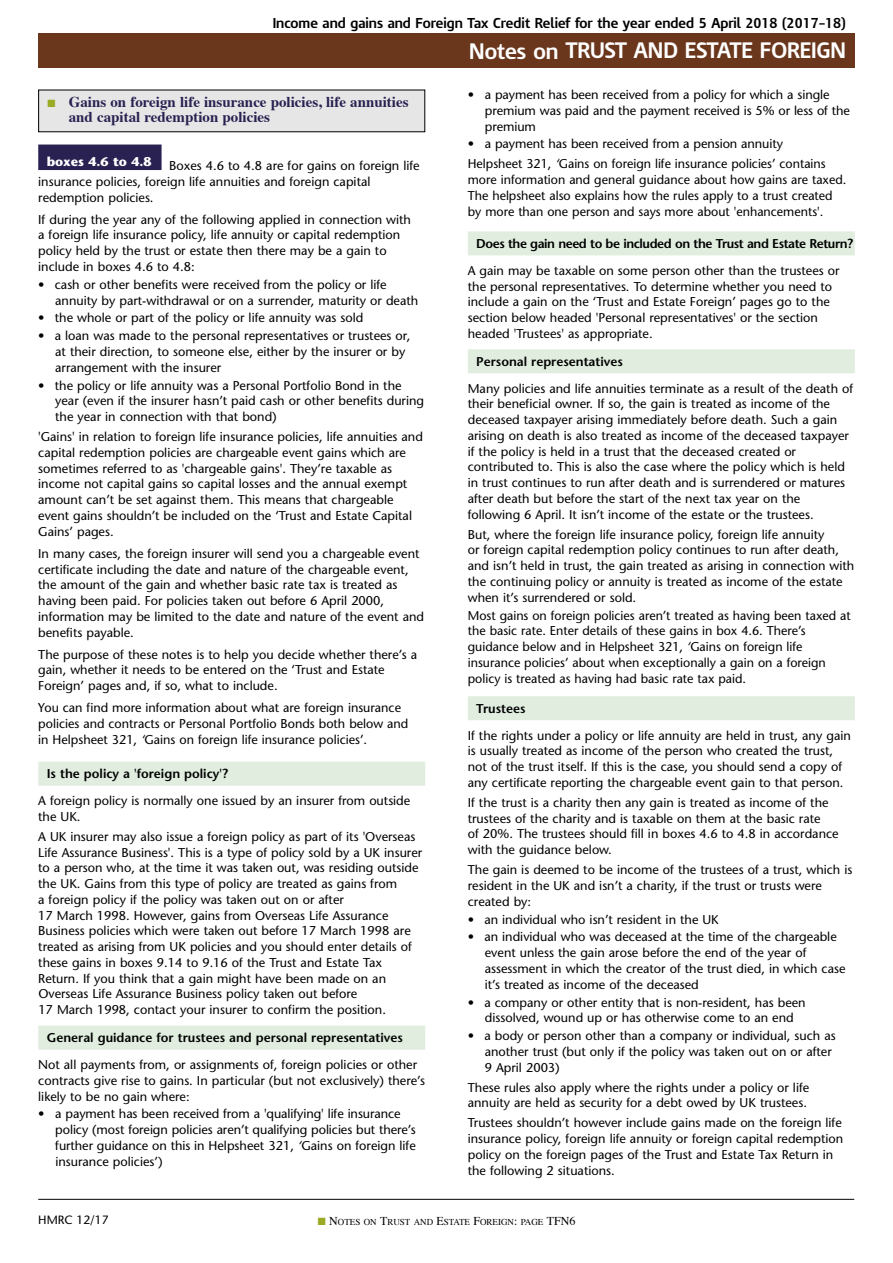
<style>
.page{position:relative;width:893px;height:1263px;background:#fff}
.page>*{position:absolute;margin:0;border:0;box-sizing:border-box;transform-origin:0 0}
.t1{font:700 21px "IR Modena";color:#fff}
.t2{font:700 15px/15.8px "Times";color:#292151}
.t3{font:700 13.5px "IR Modena";color:#000}
.t4{font:12.75px/15.8px "Stone Sans";color:#000}
.t5{font:600 12.75px "Stone Sans";color:#000}
.t6{font:600 12.75px "Stone Sans";letter-spacing:-.03em;color:#000}
.t7{font:700 12.75px "Stone Sans";color:#fff}
.t8{font:12px "Stone Sans";color:#000}
.t9{font:9px "Times";color:#000}
.s1{color:#9baa24}
.s2{font-style:italic}
.s3{font-size:12px}
</style>
<div class="page">
<hr style="left:38px;top:1199px;width:816px;height:1px;background:#000">
<div style="left:38px;top:34px;width:817px;height:34px;background:#6a371d"></div>
<div style="left:38px;top:145px;width:124px;height:25px;background:#292151"></div>
<div style="left:38px;top:762px;width:387px;height:24px;background:#e0eddf"></div>
<div style="left:38px;top:1026px;width:387px;height:24px;background:#e0eddf"></div>
<div style="left:39px;top:90px;width:386px;height:42px;background:#e6e6e6"></div>
<div style="left:468px;top:231px;width:387px;height:24px;background:#e0eddf"></div>
<div style="left:468px;top:349px;width:387px;height:24px;background:#e0eddf"></div>
<div style="left:468px;top:696px;width:387px;height:24px;background:#e0eddf"></div>
<p class="t3" style="left:273px;top:18px;width:575px">Income and gains and Foreign Tax Credit Relief for the year ended 5 April 2018 (2017–18)</p>
<h1 class="t1" style="left:469px;top:42px;width:378px">Notes on TRUST AND ESTATE FOREIGN</h1>
<p class="t2" style="left:69px;top:95px;width:341px;text-indent:-21px"><span class="s1">■</span> Gains on foreign life insurance policies, life annuities and capital redemption policies</p>
<p class="t4" style="left:485px;top:88px;width:367px;text-indent:-17px">• a payment has been received from a policy for which a single premium was paid and the payment received is 5% or less of the premium</p>
<p class="t4" style="left:468px;top:135px;width:359px;line-height:20px">• a payment has been received from a pension annuity<br>Helpsheet 321, <span class="s2">‘</span>Gains on foreign life insurance policies’ contains</p>
<p class="t4" style="left:468px;top:173px;width:380px">more information and general guidance about how gains are taxed.<br>The helpsheet also explains how the rules apply to a trust created by more than one person and says more about 'enhancements'.</p>
<p class="t6" style="left:476px;top:239px;width:378px">Does the gain need to be included on the Trust and Estate Return?</p>
<p class="t4" style="left:468px;top:264px;width:373px">A gain may be taxable on some person other than the trustees or the personal representatives. To determine whether you need to include a gain on the ‘Trust and Estate Foreign’ pages go to the section below headed 'Personal representatives' or the section headed 'Trustees' as appropriate.</p>
<p class="t5" style="left:476px;top:357px;width:148px">Personal representatives</p>
<p class="t4" style="left:468px;top:382px;width:387px">Many policies and life annuities terminate as a result of the death of their beneficial owner. If so, the gain is treated as income of the deceased taxpayer arising immediately before death. Such a gain arising on death is also treated as income of the deceased taxpayer if the policy is held in a trust that the deceased created or contributed to. This is also the case where the policy which is held in trust continues to run after death and is surrendered or matures after death but before the start of the next tax year on the following 6 April. It isn’t income of the estate or the trustees.</p>
<p class="t4" style="left:468px;top:528px;width:388px">But, where the foreign life insurance policy, foreign life annuity<br>or foreign capital redemption policy continues to run after death, and isn’t held in trust, the gain treated as arising in connection with the continuing policy or annuity is treated as income of the estate when it’s surrendered or sold.</p>
<p class="t4" style="left:468px;top:609px;width:384px">Most gains on foreign policies aren’t treated as having been taxed at the basic rate. Enter details of these gains in box 4.6. There’s guidance below and in Helpsheet 321, <span class="s2">‘</span>Gains on foreign life insurance policies’ about when exceptionally a gain on a foreign policy is treated as having had basic rate tax paid.</p>
<p class="t5" style="left:476px;top:703px;width:51px">Trustees</p>
<p class="t4" style="left:468px;top:729px;width:385px">If the rights under a policy or life annuity are held in trust, any gain is usually treated as income of the person who created the trust, not of the trust itself. If this is the case, you should send a copy of any certificate reporting the chargeable event gain to that person.</p>
<p class="t4" style="left:468px;top:796px;width:372px">If the trust is a charity then any gain is treated as income of the trustees of the charity and is taxable on them at the basic rate<br>of 20%. The trustees should fill in boxes 4.6 to 4.8 in accordance with the guidance below.</p>
<p class="t4" style="left:468px;top:863px;width:386px">The gain is deemed to be income of the trustees of a trust, which is resident in the UK and isn’t a charity, if the trust or trusts were created by:</p>
<p class="t4" style="left:468px;top:913px;width:253px">• an individual who isn’t resident in the UK</p>
<p class="t4" style="left:485px;top:930px;width:362px;text-indent:-17px">• an individual who was deceased at the time of the chargeable event unless the gain arose before the end of the year of assessment in which the creator of the trust died, in which case it’s treated as income of the deceased</p>
<p class="t4" style="left:468px;top:996px;width:339px;text-align:center">• a company or other entity that is non-resident, has been dissolved, wound up or has otherwise come to an end</p>
<p class="t4" style="left:485px;top:1029px;width:352px;text-indent:-17px">• a body or person other than a company or individual, such as another trust (but only if the policy was taken out on or after<br>9 April 2003)</p>
<p class="t4" style="left:468px;top:1081px;width:343px">These rules also apply where the rights under a policy or life annuity are held as security for a debt owed by UK trustees.</p>
<p class="t4" style="left:468px;top:1116px;width:377px">Trustees shouldn’t however include gains made on the foreign life insurance policy, foreign life annuity or foreign capital redemption policy on the foreign pages of the Trust and Estate Tax Return in the following 2 situations.</p>
<p class="t7" style="left:47px;top:156px;width:106px">boxes 4.6 to 4.8</p>
<p class="t4" style="left:38px;top:159px;width:383px;text-indent:131px">Boxes 4.6 to 4.8 are for gains on foreign life insurance policies, foreign life annuities and foreign capital redemption policies.</p>
<p class="t4" style="left:38px;top:213px;width:374px">If during the year any of the following applied in connection with a foreign life insurance policy, life annuity or capital redemption policy held by the trust or estate then there may be a gain to include in boxes 4.6 to 4.8:</p>
<p class="t4" style="left:55px;top:278px;width:365px;text-indent:-17px">• cash or other benefits were received from the policy or life annuity by part-withdrawal or on a surrender, maturity or death</p>
<p class="t4" style="left:38px;top:311px;width:327px">• the whole or part of the policy or life annuity was sold</p>
<p class="t4" style="left:55px;top:329px;width:357px;text-indent:-17px">• a loan was made to the personal representatives or trustees or, at their direction, to someone else, either by the insurer or by arrangement with the insurer</p>
<p class="t4" style="left:55px;top:379px;width:370px;text-indent:-17px">• the policy or life annuity was a Personal Portfolio Bond in the year (even if the insurer hasn’t paid cash or other benefits during the year in connection with that bond)</p>
<p class="t4" style="left:38px;top:430px;width:386px">'Gains' in relation to foreign life insurance policies, life annuities and capital redemption policies are chargeable event gains which are sometimes referred to as 'chargeable gains'. They’re taxable as income not capital gains so capital losses and the annual exempt amount can’t be set against them. This means that chargeable event gains shouldn’t be included on the ‘Trust and Estate Capital Gains’ pages.</p>
<p class="t4" style="left:38px;top:547px;width:387px">In many cases, the foreign insurer will send you a chargeable event certificate including the date and nature of the chargeable event, the amount of the gain and whether basic rate tax is treated as having been paid. For policies taken out before 6 April 2000, information may be limited to the date and nature of the event and benefits payable.</p>
<p class="t4" style="left:38px;top:648px;width:380px">The purpose of these notes is to help you decide whether there’s a gain, whether it needs to be entered on the ‘Trust and Estate<br>Foreign’ pages and, if so, what to include.</p>
<p class="t4" style="left:38px;top:701px;width:372px">You can find more information about what are foreign insurance policies and contracts or Personal Portfolio Bonds both below and in Helpsheet 321, <span class="s2">‘</span>Gains on foreign life insurance policies’.</p>
<p class="t5" style="left:47px;top:769px;width:183px">Is the policy a 'foreign policy'?</p>
<p class="t4" style="left:38px;top:794px;width:374px">A foreign policy is normally one issued by an insurer from outside the UK.</p>
<p class="t4" style="left:38px;top:830px;width:385px">A UK insurer may also issue a foreign policy as part of its 'Overseas Life Assurance Business'. This is a type of policy sold by a UK insurer to a person who, at the time it was taken out, was residing outside the UK. Gains from this type of policy are treated as gains from<br>a foreign policy if the policy was taken out on or after<br>17 March 1998. However, gains from Overseas Life Assurance Business policies which were taken out before 17 March 1998 are treated as arising from UK policies and you should enter details of these gains in boxes 9.14 to 9.16 of the Trust and Estate Tax Return. If you think that a gain might have been made on an Overseas Life Assurance Business policy taken out before<br>17 March 1998, contact your insurer to confirm the position.</p>
<p class="t5" style="left:47px;top:1033px;width:358px">General guidance for trustees and personal representatives</p>
<p class="t4" style="left:38px;top:1058px;width:388px">Not all payments from, or assignments of, foreign policies or other contracts give rise to gains. In particular (but not exclusively) there’s likely to be no gain where:</p>
<p class="t4" style="left:55px;top:1107px;width:362px;text-indent:-17px">• a payment has been received from a 'qualifying' life insurance policy (most foreign policies aren’t qualifying policies but there’s further guidance on this in Helpsheet 321, <span class="s2">‘</span>Gains on foreign life insurance policies’)</p>
<p class="t8" style="left:38px;top:1215px;width:72px">HMRC 12/17</p>
<p class="t9" style="left:318px;top:1218px;width:259px"><span class="s1">■</span> <span class="s3">N</span>OTES ON <span class="s3">T</span>RUST AND <span class="s3">E</span>STATE <span class="s3">F</span>OREIGN<span class="s3">:</span> PAGE <span class="s3">TFN6</span></p>
</div>
